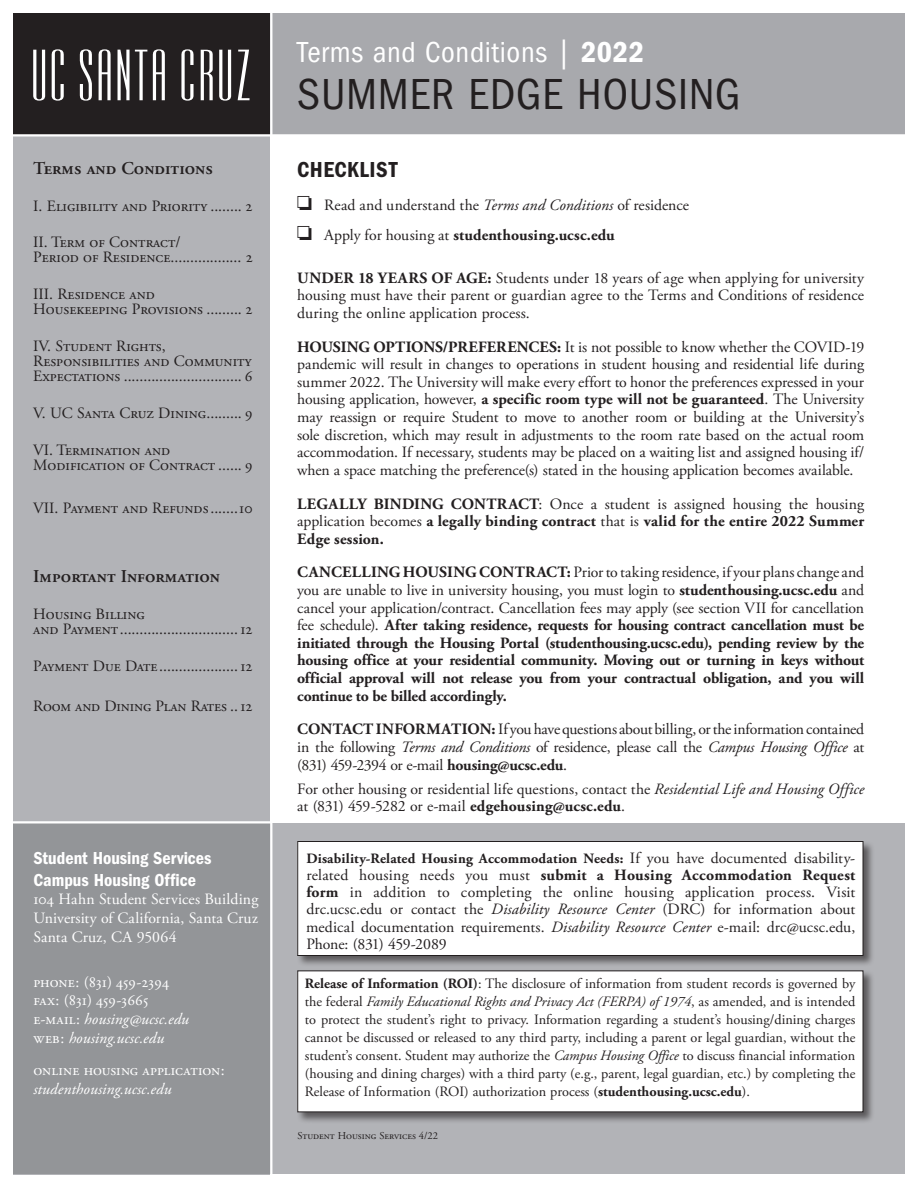
<style>
.page{position:relative;width:918px;height:1188px;background:#fff}
.page>*{position:absolute;margin:0;border:0;box-sizing:border-box;transform-origin:0 0}
.t1{font:45px "Franklin Got Cd ITC";letter-spacing:.02em;color:#231f20}
.t2{font:30px "Franklin Got Cd ITC";letter-spacing:.02em;color:#fff}
.t3{font:600 22.5px "Franklin Got Cd ITC";letter-spacing:.02em;color:#231f20}
.AGaramond-10_5__bod{font:600 18px/21.6px "Franklin Got Cd ITC";color:#fff}
.AGaramond_SemiboldS{font:18px "Adobe Garamond Semibold SC";color:#231f20}
.AGaramond-10_5__bod-2{font:15.75px/17.5px "Adobe Garamond Pro";letter-spacing:-.005em;color:#231f20;text-align:justify}
.AGaramond-10_5__bod-3{font:700 15.75px/17.5px "Adobe Garamond Pro";color:#231f20;text-align:justify}
.AGaramond_SemiboldS-2{font:15.75px/15px "Adobe Garamond Regular SC";color:#231f20}
.AGaramond-10_5__bod-4{font:15.75px/18.9px "Adobe Garamond Regular SC";letter-spacing:-.005em;color:#fff}
.AGaramond-10_5__bod-5{font:15.75px/18.9px "Adobe Garamond Pro";letter-spacing:.01em;color:#fff;text-align:justify}
.indent{font:15.75px "Adobe Garamond Pro";color:#231f20}
.indent-2{font:700 15.75px "Adobe Garamond Pro";letter-spacing:.01em;color:#231f20}
.AGaramond-10_5__bod-6{font:italic 15.75px "Adobe Garamond Pro";letter-spacing:.005em;color:#fff}
.AGaramond-10_5__bod-7{font:14.25px/18px "Adobe Garamond Pro";color:#231f20;text-align:justify}
.AGaramond-10_5__bod-8{font:700 14.25px "Adobe Garamond Pro";letter-spacing:.015em;color:#231f20}
.t4{font:10.5px "Adobe Garamond Regular SC";color:#231f20}
.s1{font-family:"Adobe Garamond Regular SC"}
.s2{font-family:"Adobe Garamond Pro";font-style:italic}
.s3{font-weight:600}
.s4{font-family:"Monotype Sorts";font-size:19.5px}
.s5{font-style:italic}
.s6{font-family:"Monotype Sorts";font-weight:400;font-size:19.5px}
.s7{font-weight:400}
.s8{font-weight:700}
.s9{font-weight:400;font-size:15.75px}
.s10{font-family:"Adobe Garamond Pro"}
</style>
<div class="page">
<div style="left:14px;top:135px;width:256px;height:1039px;background:#b2b3b7"></div>
<div style="left:14px;top:824px;width:256px;height:350px;background:#939598"></div>
<div style="left:270px;top:824px;width:635px;height:350px;background:#b2b3b7"></div>
<div style="left:270px;top:14px;width:635px;height:121px;background:#a8a9ad"></div>
<div style="left:14px;top:13px;width:256px;height:122px;background:#231f20"></div>
<hr style="left:0;top:134px;width:918px;height:2px;background:#fff">
<hr style="left:270px;top:0;width:2px;height:1188px;background:#fff">
<hr style="left:0;top:821px;width:272px;height:3px;background:#fff">
<div style="left:297px;top:840px;width:578px;height:127px;background:#231f20;opacity:.6"></div>
<div style="left:298px;top:842px;width:565px;height:114px;background:#fff"></div>
<div style="left:297px;top:841px;width:566px;height:115px;border:1px solid #231f20"></div>
<div style="left:297px;top:970px;width:578px;height:154px;background:#231f20;opacity:.6"></div>
<div style="left:298px;top:971px;width:565px;height:141px;background:#fff"></div>
<div style="left:297px;top:970px;width:566px;height:142px;border:1px solid #231f20"></div>
<svg style="left:33px;top:50px;width:12px;height:51px"></svg>
<svg style="left:52px;top:49px;width:12px;height:52px"></svg>
<svg style="left:80px;top:49px;width:12px;height:52px"></svg>
<svg style="left:99px;top:49px;width:12px;height:51px"></svg>
<svg style="left:118px;top:50px;width:29px;height:50px"></svg>
<svg style="left:153px;top:49px;width:12px;height:51px"></svg>
<svg style="left:181px;top:49px;width:13px;height:52px"></svg>
<svg style="left:201px;top:50px;width:12px;height:50px"></svg>
<svg style="left:219px;top:50px;width:12px;height:51px"></svg>
<svg style="left:238px;top:50px;width:12px;height:50px"></svg>
<p class="AGaramond_SemiboldS" style="left:33px;top:158px;width:181px">Terms and Conditions</p>
<p class="AGaramond_SemiboldS-2" style="left:33px;top:199px;width:221px">I. Eligibility and Priority ........ 2</p>
<p class="AGaramond_SemiboldS-2" style="left:33px;top:235px;width:221px">II. Term of Contract/<br>Period of Residence.................. 2</p>
<p class="AGaramond_SemiboldS-2" style="left:33px;top:287px;width:221px">III. Residence and<br>Housekeeping Provisions ......... 2</p>
<p class="AGaramond_SemiboldS-2" style="left:33px;top:339px;width:221px">IV. Student Rights,<br>Responsibilities and Community<br>Expectations .............................. 6</p>
<p class="AGaramond_SemiboldS-2" style="left:33px;top:406px;width:221px">V. UC Santa Cruz Dining......... 9</p>
<p class="AGaramond_SemiboldS-2" style="left:33px;top:443px;width:221px">VI. Termination and<br>Modification of Contract ...... 9</p>
<p class="AGaramond_SemiboldS-2" style="left:33px;top:501px;width:221px">VII. Payment and Refunds.......10</p>
<p class="AGaramond_SemiboldS" style="left:33px;top:567px;width:188px">Important Information</p>
<p class="AGaramond_SemiboldS-2" style="left:33px;top:607px;width:221px">Housing Billing<br>and Payment..............................12</p>
<p class="AGaramond_SemiboldS-2" style="left:33px;top:659px;width:221px">Payment Due Date....................12</p>
<p class="AGaramond_SemiboldS-2" style="left:33px;top:699px;width:221px">Room and Dining Plan Rates .. 12</p>
<p class="AGaramond-10_5__bod" style="left:33px;top:847px;width:180px">Student Housing Services<br>Campus Housing Office</p>
<p class="AGaramond-10_5__bod-5" style="left:33px;top:891px;width:226px"><span class="s1">104</span> Hahn Student Services Building University of California, Santa Cruz Santa Cruz, CA 95064</p>
<p class="AGaramond-10_5__bod-4" style="left:33px;top:973px;width:157px">phone: (831) 459-2394 fax: (831) 459-3665 e-mail: <span class="s2">housing@ucsc.edu </span>web: <span class="s2">housing.ucsc.edu</span></p>
<p class="AGaramond-10_5__bod-4" style="left:33px;top:1061px;width:193px">online housing application:</p>
<p class="AGaramond-10_5__bod-6" style="left:33px;top:1080px;width:140px">studenthousing.ucsc.edu</p>
<p class="t2" style="left:297px;top:35px;width:348px">Terms and Conditions | <span class="s3">2022</span></p>
<p class="t1" style="left:297px;top:69px;width:445px">SUMMER EDGE HOUSING</p>
<p class="t3" style="left:297px;top:157px;width:102px">CHECKLIST</p>
<p class="indent" style="left:297px;top:195px;width:393px"><span class="s4">o</span> Read and understand the <span class="s5">Terms and Conditions</span> of residence</p>
<p class="indent-2" style="left:297px;top:225px;width:319px"><span class="s6">o</span> <span class="s7">Apply for housing at</span> studenthousing.ucsc.edu</p>
<p class="AGaramond-10_5__bod-2" style="left:297px;top:270px;width:568px"><span class="s8">UNDER 18 YEARS OF AGE:</span> Students under 18 years of age when applying for university housing must have their parent or guardian agree to the Terms and Conditions of residence during the online application process.</p>
<p class="AGaramond-10_5__bod-2" style="left:297px;top:338px;width:569px"><span class="s8">HOUSING OPTIONS/PREFERENCES:</span> It is not possible to know whether the COVID-19 pandemic will result in changes to operations in student housing and residential life during summer 2022. The University will make every effort to honor the preferences expressed in your housing application, however, <span class="s8">a specific room type will not be guaranteed</span>. The University may reassign or require Student to move to another room or building at the University’s sole discretion, which may result in adjustments to the room rate based on the actual room accommodation. If necessary, students may be placed on a waiting list and assigned housing if/ when a space matching the preference(s) stated in the housing application becomes available.</p>
<p class="AGaramond-10_5__bod-3" style="left:297px;top:495px;width:569px">LEGALLY BINDING CONTRACT<span class="s7">: Once a student is assigned housing the housing application becomes</span> a legally binding contract <span class="s7">that is</span> valid for the entire 2022 Summer Edge session.</p>
<p class="AGaramond-10_5__bod-3" style="left:297px;top:564px;width:569px">CANCELLING HOUSING CONTRACT: <span class="s7">Prior to taking residence, if your plans change and you are unable to live in university housing, you must login to</span> studenthousing.ucsc.edu <span class="s7">and cancel your application/contract. Cancellation fees may apply (see section VII for cancellation fee schedule).</span> After taking residence, requests for housing contract cancellation must be initiated through the Housing Portal (studenthousing.ucsc.edu), pending review by the housing office at your residential community. Moving out or turning in keys without official approval will not release you from your contractual obligation, and you will continue to be billed accordingly.</p>
<p class="AGaramond-10_5__bod-2" style="left:297px;top:721px;width:569px"><span class="s8">CONTACT INFORMATION:</span> If you have questions about billing, or the information contained in the following <span class="s5">Terms and Conditions</span> of residence, please call the <span class="s5">Campus Housing Office</span> at (831) 459-2394 or e-mail <span class="s8">housing@ucsc.edu</span>.</p>
<p class="AGaramond-10_5__bod-2" style="left:297px;top:780px;width:569px">For other housing or residential life questions, contact the <span class="s5">Residential Life and Housing Office </span>at (831) 459-5282 or e-mail <span class="s8">edgehousing@ucsc.edu</span>.</p>
<p class="AGaramond-10_5__bod-8" style="left:306px;top:850px;width:550px">Disability-Related Housing Accommodation Needs: <span class="s9">If you have documented disability-</span></p>
<p class="AGaramond-10_5__bod-2" style="left:306px;top:867px;width:551px">related housing needs you must <span class="s8">submit a Housing Accommodation Request form</span> in addition to completing the online housing application process. Visit drc.ucsc.edu or contact the <span class="s5">Disability Resource Center</span> (DRC) for information about medical documentation requirements. <span class="s5">Disability Resource Center</span> e-mail: drc@ucsc.edu, Phone: (831) 459-2089</p>
<p class="AGaramond-10_5__bod-7" style="left:305px;top:975px;width:552px"><span class="s8">Release of Information (ROI)</span>: The disclosure of information from student records is governed by the federal <span class="s5">Family Educational Rights and Privacy Act (FERPA) of 1974</span>, as amended, and is intended to protect the student’s right to privacy. Information regarding a student’s housing/dining charges cannot be discussed or released to any third party, including a parent or legal guardian, without the student’s consent. Student may authorize the <span class="s5">Campus Housing Office</span> to discuss financial information (housing and dining charges) with a third party (e.g., parent, legal guardian, etc.) by completing the Release of Information (ROI) authorization process (<span class="s8">studenthousing.ucsc.edu</span>).</p>
<p class="t4" style="left:297px;top:1130px;width:142px">Student Housing Services <span class="s10">4/22</span></p>
</div>
